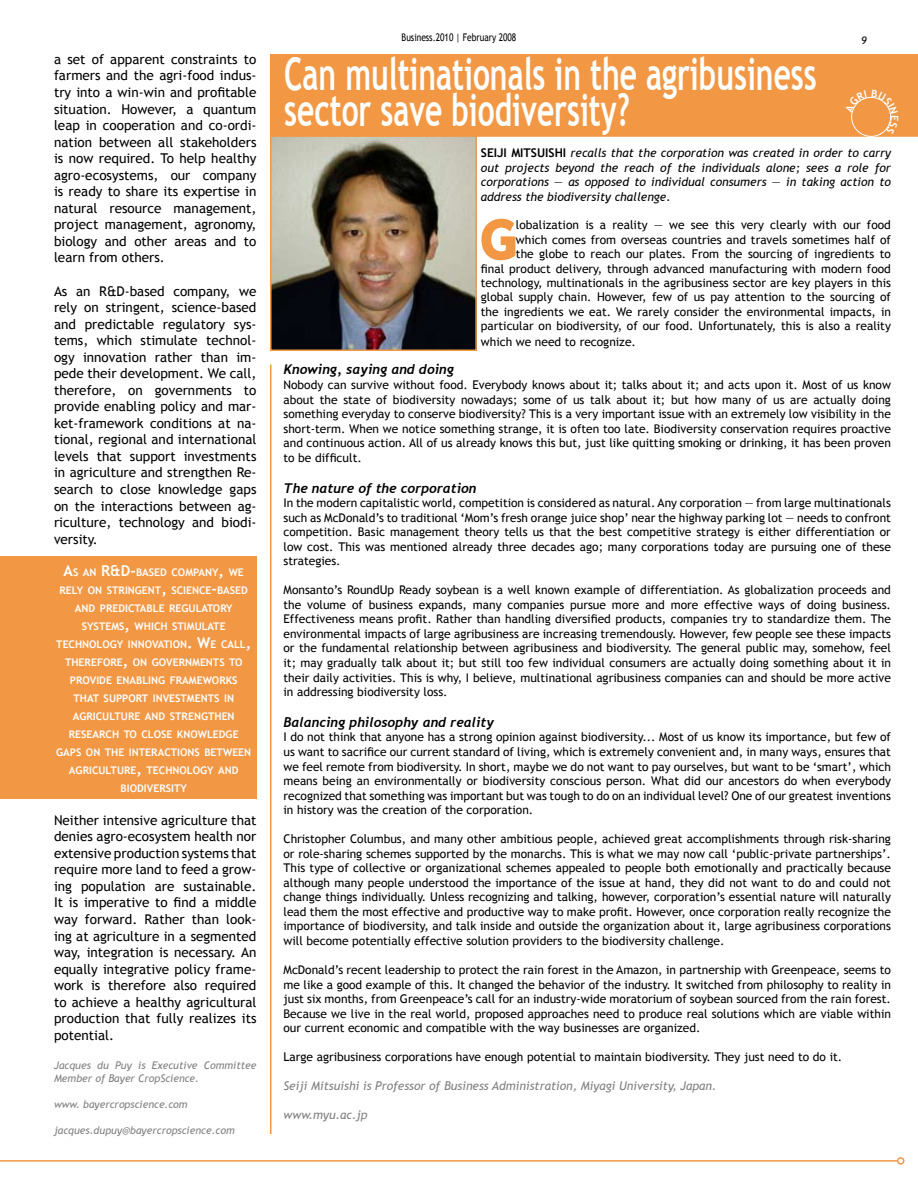
<style>
.page{position:relative;width:918px;height:1188px;background:#fff}
.page>*{position:absolute;margin:0;border:0;box-sizing:border-box;transform-origin:0 0}
.t1{font:700 52.2px "Trebuchet MS";color:#f29845}
.t2{font:700 45px/36px "Trebuchet MS";color:#fff;scale:.67 1}
.t3{font:13.5px/16.5px "Trebuchet MS";color:#000;text-align:justify}
.t4{font:italic 700 13.5px "Trebuchet";color:#000}
.t5{font:12px/14.5px "Trebuchet MS";color:#000;text-align:justify}
.t6{font:italic 12px/14.4px "Trebuchet MS";color:#000;text-align:justify}
.t7{font:italic 12px "Trebuchet MS";color:#808080}
.t8{font:700 10.5px/18px "Trebuchet MS";color:#fff;text-align:center}
.t9{font:italic 10.5px/12.9px "Trebuchet MS";color:#808080}
.t10{font:10.5px "Trebuchet MS";color:#000;scale:.8 1}
.s1{font-size:15px}
.s2{font-weight:700;font-style:normal}
.s3{font-style:normal}
</style>
<div class="page">
<hr style="left:0;top:1160px;width:898px;height:2px;background:#f29845">
<div style="left:897px;top:1157px;width:7px;height:8px;border:2px solid #f29845;border-radius:50%"></div>
<hr style="left:270px;top:364px;width:2px;height:770px;background:#f29845">
<img style="left:273px;top:138px;width:201px;height:210px">
<div style="left:270px;top:135px;width:207px;height:216px;border:2px solid #f29845"></div>
<svg style="left:481px;top:218px;width:35px;height:43px"></svg>
<div style="left:270px;top:54px;width:648px;height:83px;background:#f29845"></div>
<div style="left:851px;top:97px;width:40px;height:40px;border:1px solid #fff;border-radius:50%"></div>
<div style="left:0;top:557px;width:256px;height:242px;background:#f29845"></div>
<svg style="left:845px;top:90px;width:53px;height:44px;background:#f29c4d"></svg>
<p class="t3" style="left:54px;top:51px;width:204px">a set of apparent constraints to farmers and the agri-food indus&shy;try into a win-win and profitable situation. However, a quantum leap in cooperation and co-ordi&shy;nation between all stakeholders is now required. To help healthy agro-ecosystems, our company is ready to share its expertise in natural resource management, project management, agronomy, biology and other areas and to learn from others.</p>
<p class="t3" style="left:54px;top:283px;width:204px">As an R&amp;D-based company, we rely on stringent, science-based and predictable regulatory sys&shy;tems, which stimulate technol&shy;ogy innovation rather than im&shy;pede their development. We call, therefore, on governments to provide enabling policy and mar&shy;ket-framework conditions at na&shy;tional, regional and international levels that support investments in agriculture and strengthen Re&shy;search to close knowledge gaps on the interactions between ag&shy;riculture, technology and biodi&shy;versity.</p>
<p class="t8" style="left:56px;top:563px;width:197px"><span class="s1">A</span>S AN <span class="s1">R&amp;D-</span>BASED COMPANY<span class="s1">,</span> WE<br>RELY ON STRINGENT<span class="s1">,</span> SCIENCE<span class="s1">-</span>BASED<br>AND PREDICTABLE REGULATORY<br>SYSTEMS<span class="s1">,</span> WHICH STIMULATE<br>TECHNOLOGY INNOVATION<span class="s1">. W</span>E CALL<span class="s1">,<br></span>THEREFORE<span class="s1">,</span> ON GOVERNMENTS TO<br>PROVIDE ENABLING FRAMEWORKS<br>THAT SUPPORT INVESTMENTS IN<br>AGRICULTURE AND STRENGTHEN<br>RESEARCH TO CLOSE KNOWLEDGE<br>GAPS ON THE INTERACTIONS BETWEEN<br>AGRICULTURE<span class="s1">,</span> TECHNOLOGY AND<br>BIODIVERSITY</p>
<p class="t3" style="left:54px;top:812px;width:204px">Neither intensive agriculture that denies agro-ecosystem health nor extensive production systems that require more land to feed a grow&shy;ing population are sustainable.<br>It is imperative to find a middle way forward. Rather than look&shy;ing at agriculture in a segmented way, integration is necessary. An equally integrative policy frame&shy;work is therefore also required to achieve a healthy agricultural production that fully realizes its potential.</p>
<p class="t9" style="left:54px;top:1059px;width:204px">Jacques du Puy is Executive Committee<br>Member of Bayer CropScience.</p>
<p class="t9" style="left:54px;top:1098px;width:135px">www. bayercropscience.com</p>
<p class="t9" style="left:54px;top:1124px;width:182px">jacques.dupuy@bayercropscience.com</p>
<p class="t10" style="left:402px;top:31px;width:145px">Business.2010 | February 2008</p>
<h2 class="t2" style="left:284px;top:56px;width:796px">CAN MULTINATIONALS IN THE AGRIBUSINESS<br>SECTOR SAVE BIODIVERSITY?</h2>
<p class="t6" style="left:481px;top:146px;width:412px"><span class="s2">SE IJI MITSU ISH I</span> recalls that the corporation was created in order to carry out projects beyond the reach of the individuals alone; sees a role for corporations <span class="s3">—</span> as opposed to individual consumers <span class="s3">—</span> in taking action to address the biodiversity challenge.</p>
<h1 class="t1" style="left:481px;top:207px;width:32px">G</h1>
<p class="t5" style="left:481px;top:218px;width:412px;text-align:right">lobalization is a reality — we see this very clearly with our food<br>which comes from overseas countries and travels sometimes half of<br>the globe to reach our plates. From the sourcing of ingredients to<br>final product delivery, through advanced manufacturing with modern food technology, multinationals in the agribusiness sector are key players in this global supply chain. However, few of us pay attention to the sourcing of the ingredients we eat. We rarely consider the environmental impacts, in particular on biodiversity, of our food. Unfortunately, this is also a reality</p>
<p class="t5" style="left:481px;top:335px;width:157px">which we need to recognize.</p>
<p class="t4" style="left:284px;top:361px;width:172px">Knowing, saying and doing</p>
<p class="t5" style="left:284px;top:378px;width:609px">Nobody can survive without food. Everybody knows about it; talks about it; and acts upon it. Most of us know about the state of biodiversity nowadays; some of us talk about it; but how many of us are actually doing something everyday to conserve biodiversity? This is a very important issue with an extremely low visibility in the short-term. When we notice something strange, it is often too late. Biodiversity conservation requires proactive and continuous action. All of us already knows this but, just like quitting smoking or drinking, it has been proven to be difficult.</p>
<p class="t4" style="left:284px;top:480px;width:195px">The nature of the corporation</p>
<p class="t5" style="left:284px;top:496px;width:609px">In the modern capitalistic world, competition is considered as natural. Any corporation — from large multinationals such as McDonald’s to traditional ‘Mom’s fresh orange juice shop’ near the highway parking lot — needs to confront competition. Basic management theory tells us that the best competitive strategy is either differentiation or low cost. This was mentioned already three decades ago; many corporations today are pursuing one of these strategies.</p>
<p class="t5" style="left:284px;top:583px;width:609px">Monsanto’s RoundUp Ready soybean is a well known example of differentiation. As globalization proceeds and the volume of business expands, many companies pursue more and more effective ways of doing business.<br>Effectiveness means profit. Rather than handling diversified products, companies try to standardize them. The environmental impacts of large agribusiness are increasing tremendously. However, few people see these impacts or the fundamental relationship between agribusiness and biodiversity. The general public may, somehow, feel it; may gradually talk about it; but still too few individual consumers are actually doing something about it in their daily activities. This is why, I believe, multinational agribusiness companies can and should be more active in addressing biodiversity loss.</p>
<p class="t4" style="left:284px;top:714px;width:212px">Balancing philosophy and reality</p>
<p class="t5" style="left:284px;top:730px;width:609px">I do not think that anyone has a strong opinion against biodiversity... Most of us know its importance, but few of us want to sacrifice our current standard of living, which is extremely convenient and, in many ways, ensures that we feel remote from biodiversity. In short, maybe we do not want to pay ourselves, but want to be ‘smart’, which means being an environmentally or biodiversity conscious person. What did our ancestors do when everybody recognized that something was important but was tough to do on an individual level? One of our greatest inventions in history was the creation of the corporation.</p>
<p class="t5" style="left:284px;top:832px;width:609px">Christopher Columbus, and many other ambitious people, achieved great accomplishments through risk-sharing or role-sharing schemes supported by the monarchs. This is what we may now call ‘public-private partnerships’.<br>This type of collective or organizational schemes appealed to people both emotionally and practically because although many people understood the importance of the issue at hand, they did not want to do and could not change things individually. Unless recognizing and talking, however, corporation’s essential nature will naturally lead them the most effective and productive way to make profit. However, once corporation really recognize the importance of biodiversity, and talk inside and outside the organization about it, large agribusiness corporations will become potentially effective solution providers to the biodiversity challenge.</p>
<p class="t5" style="left:284px;top:963px;width:609px">McDonald’s recent leadership to protect the rain forest in the Amazon, in partnership with Greenpeace, seems to me like a good example of this. It changed the behavior of the industry. It switched from philosophy to reality in just six months, from Greenpeace’s call for an industry-wide moratorium of soybean sourced from the rain forest.<br>Because we live in the real world, proposed approaches need to produce real solutions which are viable within our current economic and compatible with the way businesses are organized.</p>
<p class="t5" style="left:284px;top:1050px;width:560px">Large agribusiness corporations have enough potential to maintain biodiversity. They just need to do it.</p>
<p class="t7" style="left:284px;top:1079px;width:434px">Seiji Mitsuishi is Professor of Business Administration, Miyagi University, Japan.</p>
<p class="t7" style="left:284px;top:1108px;width:86px">www.myu.ac.jp</p>
</div>
